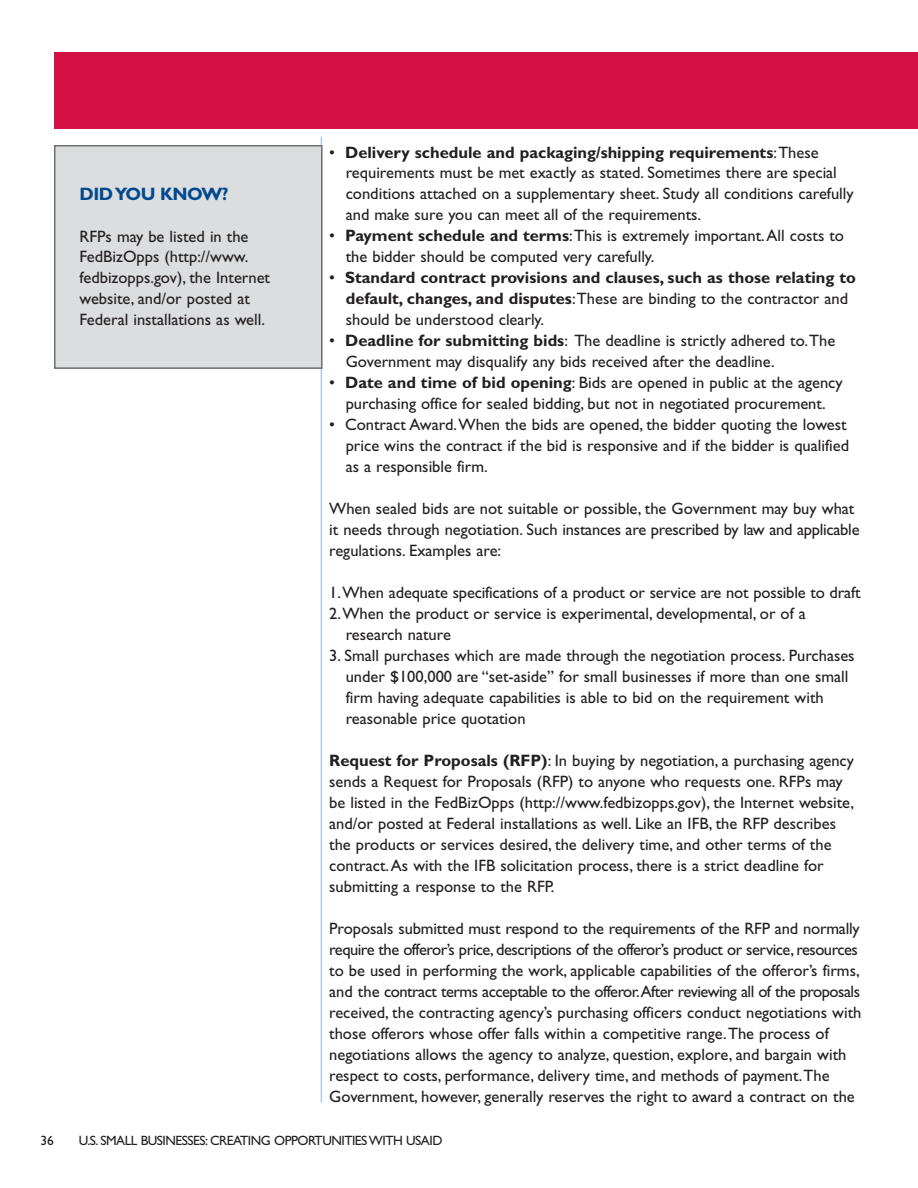
<style>
.page{position:relative;width:918px;height:1188px;background:#fff}
.page>*{position:absolute;margin:0;border:0;box-sizing:border-box;transform-origin:0 0}
.t1{font:700 18px "Gill Sans";letter-spacing:-.03em;color:#004990}
.t2{font:16.5px/21px "Gill Sans";color:#231f20}
.t3{font:700 16.5px/21px "Gill Sans";color:#231f20}
.t4{font:13.5px "Gill Sans";letter-spacing:-.035em;color:#231f20}
.s1{font-weight:700}
.s2{font-weight:400}
</style>
<div class="page">
<hr style="left:321px;top:136px;width:1px;height:966px;background:#b0cbea">
<div style="left:54px;top:52px;width:864px;height:77px;background:#d31145"></div>
<div style="left:55px;top:146px;width:267px;height:222px;background:#dcddde"></div>
<div style="left:54px;top:145px;width:268px;height:224px;border:2px solid #6d6e70"></div>
<p class="t1" style="left:80px;top:187px;width:151px">DID YOU KNOW?</p>
<p class="t2" style="left:80px;top:227px;width:192px">RFPs may be listed in the<br>FedBizOpps (http://www. fedbizopps.gov), the Internet website, and/or posted at<br>Federal installations as well.</p>
<p class="t2" style="left:346px;top:143px;width:509px;text-indent:-17px">• <span class="s1">Delivery schedule and packaging/shipping requirements</span>:These requirements must be met exactly as stated. Sometimes there are special conditions attached on a supplementary sheet. Study all conditions carefully and make sure you can meet all of the requirements.</p>
<p class="t2" style="left:346px;top:227px;width:500px;text-indent:-17px">• <span class="s1">Payment schedule and terms</span>:This is extremely important.All costs to the bidder should be computed very carefully.</p>
<p class="t3" style="left:346px;top:269px;width:512px;text-indent:-17px"><span class="s2">•</span> Standard contract provisions and clauses, such as those relating to default, changes, and disputes<span class="s2">:These are binding to the contractor and should be understood clearly.</span></p>
<p class="t2" style="left:346px;top:332px;width:491px;text-indent:-17px">• <span class="s1">Deadline for submitting bids</span>: The deadline is strictly adhered to.The<br>Government may disqualify any bids received after the deadline.</p>
<p class="t2" style="left:329px;top:374px;width:515px;text-align:center">• <span class="s1">Date and time of bid opening</span>: Bids are opened in public at the agency purchasing office for sealed bidding, but not in negotiated procurement.</p>
<p class="t2" style="left:346px;top:416px;width:505px;text-indent:-17px">• Contract Award.When the bids are opened, the bidder quoting the lowest price wins the contract if the bid is responsive and if the bidder is qualified as a responsible firm.</p>
<p class="t2" style="left:329px;top:500px;width:532px">When sealed bids are not suitable or possible, the Government may buy what it needs through negotiation. Such instances are prescribed by law and applicable regulations. Examples are:</p>
<p class="t2" style="left:329px;top:584px;width:533px">1.When adequate specifications of a product or service are not possible to draft</p>
<p class="t2" style="left:329px;top:605px;width:478px">2.When the product or service is experimental, developmental, or of a</p>
<p class="t2" style="left:346px;top:626px;width:107px">research nature</p>
<p class="t2" style="left:346px;top:647px;width:510px;text-indent:-17px">3. Small purchases which are made through the negotiation process. Purchases under $100,000 are “set-aside” for small businesses if more than one small firm having adequate capabilities is able to bid on the requirement with reasonable price quotation</p>
<p class="t2" style="left:329px;top:752px;width:526px"><span class="s1">Request for Proposals (RFP)</span>: In buying by negotiation, a purchasing agency sends a Request for Proposals (RFP) to anyone who requests one. RFPs may be listed in the FedBizOpps (http://www.fedbizopps.gov), the Internet website, and/or posted at Federal installations as well. Like an IFB, the RFP describes the products or services desired, the delivery time, and other terms of the contract.As with the IFB solicitation process, there is a strict deadline for submitting a response to the RFP.</p>
<p class="t2" style="left:329px;top:920px;width:534px">Proposals submitted must respond to the requirements of the RFP and normally require the offeror’s price, descriptions of the offeror’s product or service, resources to be used in performing the work, applicable capabilities of the offeror’s firms, and the contract terms acceptable to the offeror.After reviewing all of the proposals received, the contracting agency’s purchasing officers conduct negotiations with those offerors whose offer falls within a competitive range.The process of negotiations allows the agency to analyze, question, explore, and bargain with respect to costs, performance, delivery time, and methods of payment.The Government, however, generally reserves the right to award a contract on the</p>
<p class="t4" style="left:40px;top:1135px;width:15px">36</p>
<p class="t4" style="left:79px;top:1135px;width:365px">U.S. SMALL BUSINESSES: CREATING OPPORTUNITIES WITH USAID</p>
</div>
